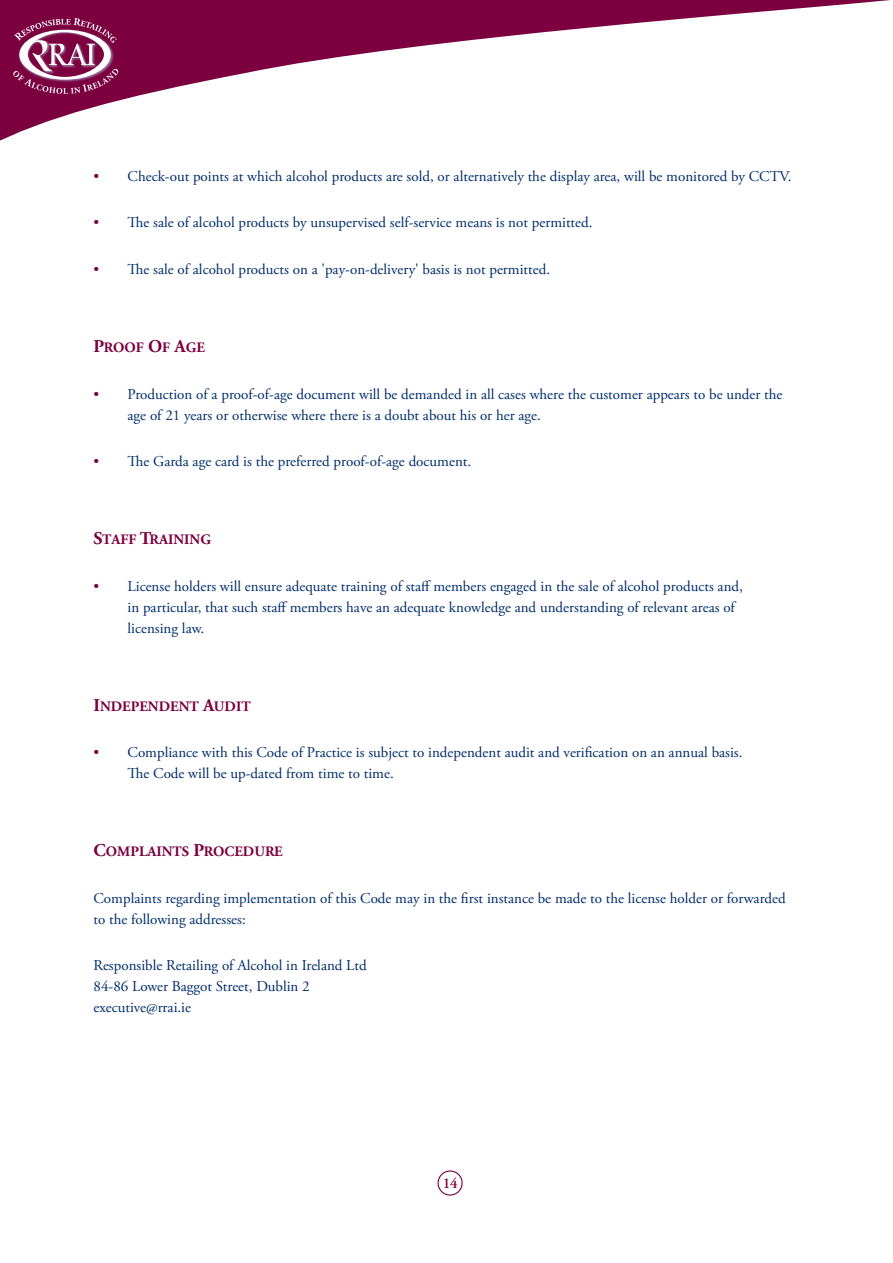
<style>
.page{position:relative;width:893px;height:1263px;background:#fff}
.page>*{position:absolute;margin:0;border:0;box-sizing:border-box;transform-origin:0 0}
.t1{font:15px/21px "Adobe Garamond Pro";color:#002d6a}
.t2{font:15px "Adobe Garamond Pro";color:#7c0040}
.t3{font:600 15px "Adobe Garamond Pro";color:#7c0040}
.t4{font:700 14.4px "Adobe Garamond Pro";color:#7c0040}
.s1{font-size:18px}
</style>
<div class="page">
<svg style="left:0;top:0;width:890px;height:141px"></svg>
<div style="left:438px;top:1170px;width:25px;height:25px;border:1px solid #7c0040;border-radius:50%"></div>
<svg style="left:13px;top:18px;width:105px;height:76px"></svg>
<p class="t2" style="left:94px;top:167px;width:7px">•</p>
<p class="t2" style="left:94px;top:214px;width:7px">•</p>
<p class="t2" style="left:94px;top:260px;width:7px">•</p>
<p class="t1" style="left:128px;top:166px;width:666px">Check-out points at which alcohol products are sold, or alternatively the display area, will be monitored by CCTV.</p>
<p class="t1" style="left:128px;top:213px;width:466px">The sale of alcohol products by unsupervised self-service means is not permitted.</p>
<p class="t1" style="left:128px;top:259px;width:424px">The sale of alcohol products on a 'pay-on-delivery' basis is not permitted.</p>
<p class="t4" style="left:94px;top:339px;width:113px"><span class="s1">P</span>ROOF <span class="s1">O</span>F <span class="s1">A</span>GE</p>
<p class="t1" style="left:128px;top:384px;width:656px">Production of a proof-of-age document will be demanded in all cases where the customer appears to be under the age of 21 years or otherwise where there is a doubt about his or her age.</p>
<p class="t1" style="left:128px;top:451px;width:345px">The Garda age card is the preferred proof-of-age document.</p>
<p class="t2" style="left:94px;top:385px;width:7px">•</p>
<p class="t2" style="left:94px;top:452px;width:7px">•</p>
<p class="t4" style="left:94px;top:531px;width:118px"><span class="s1">S</span>TAFF <span class="s1">T</span>RAINING</p>
<p class="t1" style="left:128px;top:576px;width:617px">License holders will ensure adequate training of staff members engaged in the sale of alcohol products and, in particular, that such staff members have an adequate knowledge and understanding of relevant areas of licensing law.</p>
<p class="t2" style="left:94px;top:577px;width:7px">•</p>
<p class="t4" style="left:94px;top:698px;width:159px"><span class="s1">I</span>NDEPENDENT <span class="s1">A</span>UDIT</p>
<p class="t1" style="left:128px;top:742px;width:616px">Compliance with this Code of Practice is subject to independent audit and verification on an annual basis.<br>The Code will be up-dated from time to time.</p>
<p class="t2" style="left:94px;top:743px;width:7px">•</p>
<p class="t4" style="left:94px;top:843px;width:191px"><span class="s1">C</span>OMPLAINTS <span class="s1">P</span>ROCEDURE</p>
<p class="t1" style="left:94px;top:888px;width:694px">Complaints regarding implementation of this Code may in the first instance be made to the license holder or forwarded to the following addresses:</p>
<p class="t1" style="left:94px;top:955px;width:275px">Responsible Retailing of Alcohol in Ireland Ltd<br>84-86 Lower Baggot Street, Dublin 2 executive@rrai.ie</p>
<p class="t3" style="left:443px;top:1174px;width:17px">14</p>
</div>
